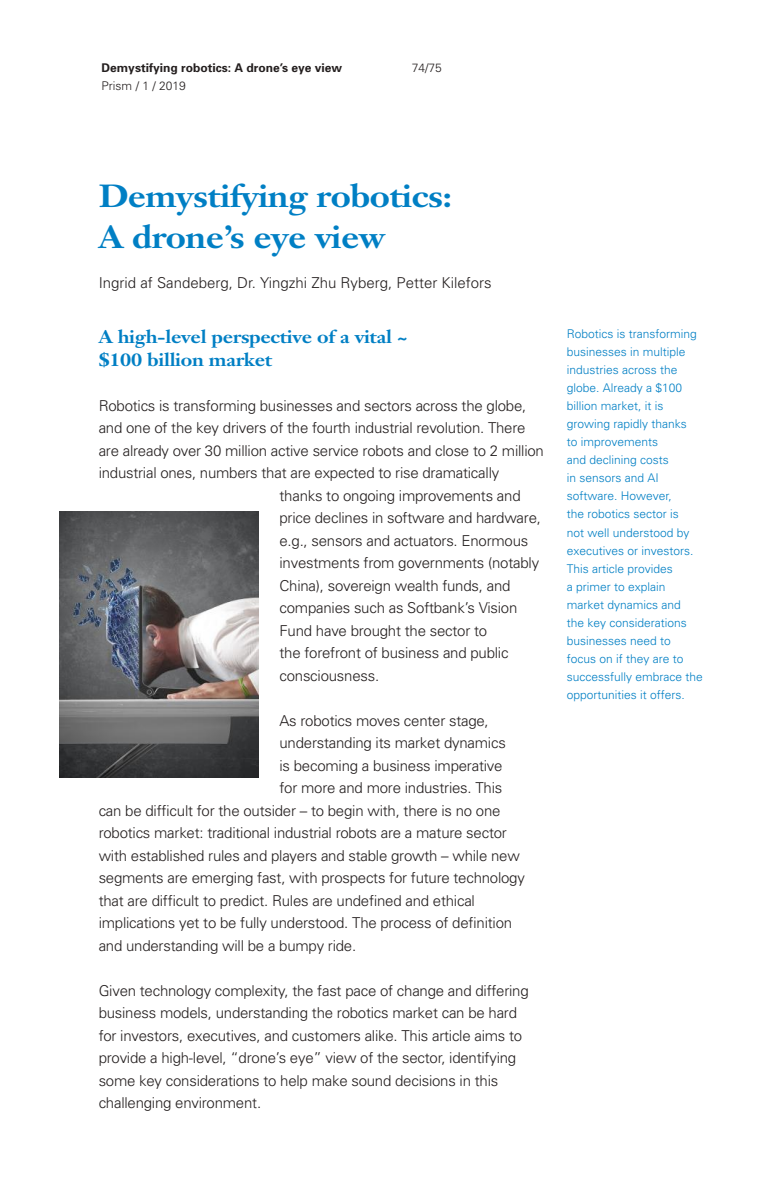
<style>
.page{position:relative;width:757px;height:1186px;background:#fff}
.page>*{position:absolute;margin:0;border:0;box-sizing:border-box;transform-origin:0 0}
.t1{font:700 31.5px/40.5px "Janson Text";letter-spacing:-.015em;color:#007fc4;scale:1.11 1}
.t2{font:700 18px/22.5px "Janson Text";letter-spacing:-.015em;color:#007fc4;scale:1.11 1}
.t3{font:300 15px/22.5px "Univers";letter-spacing:-.015em;color:#241f1f}
.t4{font:300 12px/18px "Univers";color:#007fc4}
.t5{font:700 12px "Univers";color:#241f1f}
.t6{font:300 12px "Univers";color:#241f1f}
</style>
<div class="page">
<img style="left:60px;top:511px;width:198px;height:266px">
<p class="t5" style="left:102px;top:60px;width:242px">Demystifying robotics: A drone’s eye view</p>
<p class="t6" style="left:412px;top:60px;width:32px">74/75</p>
<p class="t6" style="left:102px;top:78px;width:86px">Prism / 1 / 2019</p>
<h1 class="t1" style="left:99px;top:175px;width:320px">Demystifying robotics:<br>A drone’s eye view</h1>
<p class="t3" style="left:99px;top:271px;width:394px">Ingrid af Sandeberg, Dr. Yingzhi Zhu Ryberg, Petter Kilefors</p>
<p class="t2" style="left:99px;top:325px;width:280px">A high-level perspective of a vital ~ $100 billion market</p>
<p class="t3" style="left:99px;top:394px;width:429px">Robotics is transforming businesses and sectors across the globe,</p>
<p class="t3" style="left:99px;top:416px;width:428px">and one of the key drivers of the fourth industrial revolution. There</p>
<p class="t3" style="left:99px;top:439px;width:446px">are already over 30 million active service robots and close to 2 million</p>
<p class="t3" style="left:99px;top:461px;width:402px">industrial ones, numbers that are expected to rise dramatically</p>
<p class="t3" style="left:279px;top:484px;width:243px">thanks to ongoing improvements and</p>
<p class="t3" style="left:279px;top:506px;width:263px">price declines in software and hardware,</p>
<p class="t3" style="left:279px;top:529px;width:250px">e.g., sensors and actuators. Enormous</p>
<p class="t3" style="left:279px;top:551px;width:261px">investments from governments (notably</p>
<p class="t3" style="left:279px;top:574px;width:232px">China), sovereign wealth funds, and</p>
<p class="t3" style="left:279px;top:596px;width:239px">companies such as Softbank’s Vision</p>
<p class="t3" style="left:279px;top:619px;width:209px">Fund have brought the sector to</p>
<p class="t3" style="left:279px;top:641px;width:230px">the forefront of business and public</p>
<p class="t3" style="left:279px;top:664px;width:101px">consciousness.</p>
<p class="t3" style="left:279px;top:709px;width:211px">As robotics moves center stage,</p>
<p class="t3" style="left:279px;top:731px;width:228px">understanding its market dynamics</p>
<p class="t3" style="left:279px;top:754px;width:224px">is becoming a business imperative</p>
<p class="t3" style="left:279px;top:776px;width:224px">for more and more industries. This</p>
<p class="t3" style="left:99px;top:799px;width:403px">can be difficult for the outsider – to begin with, there is no one</p>
<p class="t3" style="left:99px;top:821px;width:409px">robotics market: traditional industrial robots are a mature sector</p>
<p class="t3" style="left:99px;top:844px;width:422px">with established rules and players and stable growth – while new</p>
<p class="t3" style="left:99px;top:866px;width:427px">segments are emerging fast, with prospects for future technology</p>
<p class="t3" style="left:99px;top:889px;width:378px">that are difficult to predict. Rules are undefined and ethical</p>
<p class="t3" style="left:99px;top:911px;width:415px">implications yet to be fully understood. The process of definition</p>
<p class="t3" style="left:99px;top:934px;width:259px">and understanding will be a bumpy ride.</p>
<p class="t3" style="left:99px;top:979px;width:431px">Given technology complexity, the fast pace of change and differing business models, understanding the robotics market can be hard for investors, executives, and customers alike. This article aims to provide a high-level, “drone’s eye” view of the sector, identifying some key considerations to help make sound decisions in this challenging environment.</p>
<p class="t4" style="left:566px;top:325px;width:138px">Robotics is transforming businesses in multiple industries across the globe. Already a $100 billion market, it is growing rapidly thanks<br>to improvements<br>and declining costs<br>in sensors and AI software. However,<br>the robotics sector is<br>not well understood by executives or investors.<br>This article provides<br>a primer to explain market dynamics and<br>the key considerations businesses need to focus on if they are to successfully embrace the opportunities it offers.</p>
</div>
